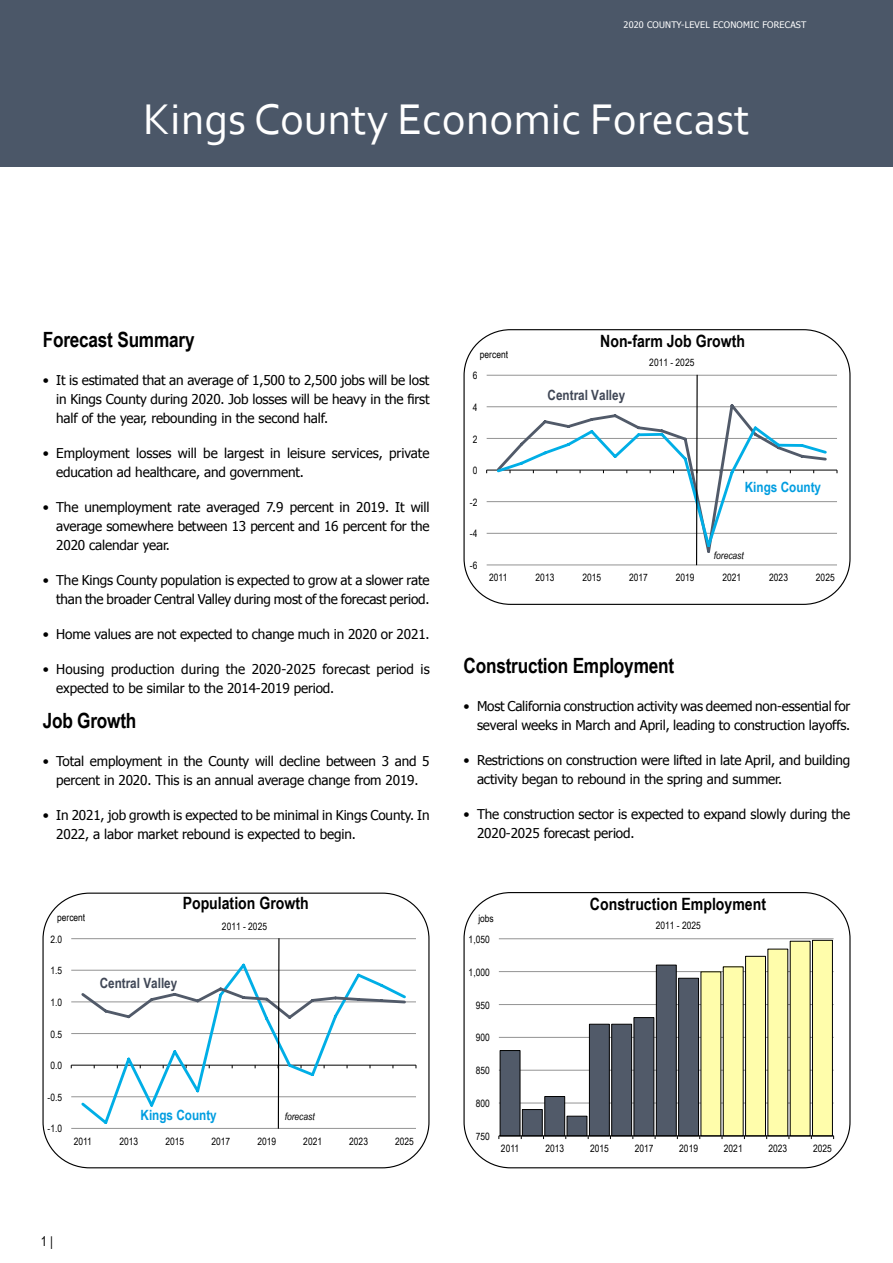
<style>
.page{position:relative;width:893px;height:1263px;background:#fff}
.page>*{position:absolute;margin:0;border:0;box-sizing:border-box;transform-origin:0 0}
.t1{font:45px "Corbel";color:#fff}
.Profile_Subhead_1{font:700 21px "Arial Narrow";letter-spacing:-.01em;color:#000}
.t2{font:700 16.95px "Arial Narrow";color:#000}
.t3{font:700 14.1px "Arial Narrow";color:#404756}
.t4{font:700 14.1px "Arial Narrow";color:#009de0}
.t5{font:13.5px/18.9px "Tahoma";letter-spacing:-.01em;color:#000}
.t6{font:13.5px "Arial Narrow";color:#000}
.t7{font:10.2px "Arial Narrow";color:#000}
.t8{font:italic 10.2px "Arial Narrow";color:#000}
.t9{font:9px "Tahoma";letter-spacing:.02em;color:#fff}
</style>
<div class="page">
<div style="left:0;top:0;width:893px;height:167px;background:#4b5768"></div>
<hr style="left:71px;top:1128px;width:345px;height:1px;background:#929292">
<hr style="left:71px;top:1096px;width:345px;height:1px;background:#929292">
<hr style="left:71px;top:1033px;width:345px;height:1px;background:#929292">
<hr style="left:71px;top:1001px;width:345px;height:1px;background:#929292">
<hr style="left:71px;top:970px;width:345px;height:1px;background:#929292">
<hr style="left:71px;top:938px;width:345px;height:1px;background:#929292">
<hr style="left:71px;top:1065px;width:345px;height:1px;background:#000">
<svg style="left:79px;top:938px;width:328px;height:191px"></svg>
<hr style="left:487px;top:565px;width:350px;height:1px;background:#929292">
<hr style="left:487px;top:533px;width:350px;height:1px;background:#929292">
<hr style="left:487px;top:501px;width:350px;height:1px;background:#929292">
<hr style="left:487px;top:438px;width:350px;height:1px;background:#929292">
<hr style="left:487px;top:406px;width:350px;height:1px;background:#929292">
<hr style="left:487px;top:375px;width:350px;height:1px;background:#929292">
<hr style="left:487px;top:470px;width:350px;height:1px;background:#000">
<svg style="left:495px;top:374px;width:334px;height:192px"></svg>
<hr style="left:499px;top:1103px;width:335px;height:1px;background:#929292">
<hr style="left:499px;top:1070px;width:335px;height:1px;background:#929292">
<hr style="left:499px;top:1037px;width:335px;height:1px;background:#929292">
<hr style="left:499px;top:1004px;width:335px;height:1px;background:#929292">
<hr style="left:499px;top:971px;width:335px;height:1px;background:#929292">
<hr style="left:499px;top:938px;width:335px;height:1px;background:#929292">
<div style="left:701px;top:972px;width:20px;height:164px;background:#fffdab"></div>
<div style="left:723px;top:967px;width:20px;height:169px;background:#fffdab"></div>
<div style="left:723px;top:966px;width:20px;height:170px;border:1px solid #000"></div>
<div style="left:746px;top:956px;width:19px;height:180px;background:#fffdab"></div>
<div style="left:745px;top:956px;width:21px;height:180px;border:1px solid #000"></div>
<div style="left:768px;top:949px;width:20px;height:187px;background:#fffdab"></div>
<div style="left:790px;top:941px;width:20px;height:195px;background:#fffdab"></div>
<div style="left:812px;top:940px;width:20px;height:196px;background:#fffdab"></div>
<div style="left:812px;top:940px;width:21px;height:196px;border:1px solid #000"></div>
<hr style="left:499px;top:1135px;width:335px;height:1px;background:#000">
<svg style="left:499px;top:964px;width:201px;height:175px"></svg>
<p class="t9" style="left:624px;top:19px;width:184px">2020 COUNTY-LEVEL ECONOMIC FORECAST</p>
<h1 class="t1" style="left:143px;top:91px;width:608px">Kings County Economic Forecast</h1>
<h1 class="Profile_Subhead_1" style="left:43px;top:327px;width:153px">Forecast Summary</h1>
<p class="t5" style="left:56px;top:370px;width:375px;text-align:justify;text-indent:-13px">• It is estimated that an average of 1,500 to 2,500 jobs will be lost in Kings County during 2020. Job losses will be heavy in the first half of the year, rebounding in the second half.</p>
<p class="t5" style="left:56px;top:443px;width:375px;text-indent:-13px">• Employment losses will be largest in leisure services, private education ad healthcare, and government.</p>
<p class="t5" style="left:56px;top:497px;width:375px;text-align:justify;text-indent:-13px">• The unemployment rate averaged 7.9 percent in 2019. It will average somewhere between 13 percent and 16 percent for the 2020 calendar year.</p>
<p class="t5" style="left:43px;top:570px;width:388px;text-align:right">• The Kings County population is expected to grow at a slower rate than the broader Central Valley during most of the forecast period.</p>
<p class="t5" style="left:43px;top:624px;width:388px">• Home values are not expected to change much in 2020 or 2021.</p>
<p class="t5" style="left:56px;top:659px;width:375px;text-indent:-13px">• Housing production during the 2020-2025 forecast period is expected to be similar to the 2014-2019 period.</p>
<h1 class="Profile_Subhead_1" style="left:43px;top:708px;width:95px">Job Growth</h1>
<p class="t5" style="left:43px;top:751px;width:388px;text-align:center">• Total employment in the County will decline between 3 and 5 percent in 2020. This is an annual average change from 2019.</p>
<p class="t5" style="left:56px;top:805px;width:375px;text-indent:-13px">• In 2021, job growth is expected to be minimal in Kings County. In<br>2022, a labor market rebound is expected to begin.</p>
<p class="t7" style="left:57px;top:910px;width:30px">percent</p>
<p class="t7" style="left:50px;top:932px;width:13px">2.0</p>
<p class="t7" style="left:50px;top:963px;width:13px">1.5</p>
<p class="t7" style="left:50px;top:995px;width:13px">1.0</p>
<p class="t7" style="left:50px;top:1026px;width:13px">0.5</p>
<p class="t7" style="left:50px;top:1058px;width:13px">0.0</p>
<p class="t7" style="left:48px;top:1090px;width:16px">-0.5</p>
<p class="t7" style="left:48px;top:1121px;width:16px">-1.0</p>
<p class="t2" style="left:183px;top:890px;width:127px">Population Growth</p>
<p class="t7" style="left:222px;top:919px;width:47px">2011 - 2025</p>
<p class="t3" style="left:100px;top:972px;width:79px">Central Valley</p>
<p class="t4" style="left:141px;top:1104px;width:78px">Kings County</p>
<p class="t8" style="left:285px;top:1109px;width:32px">forecast</p>
<p class="t7" style="left:74px;top:1134px;width:20px">2011</p>
<p class="t7" style="left:119px;top:1134px;width:20px">2013</p>
<p class="t7" style="left:165px;top:1134px;width:20px">2015</p>
<p class="t7" style="left:211px;top:1134px;width:20px">2017</p>
<p class="t7" style="left:257px;top:1134px;width:20px">2019</p>
<p class="t7" style="left:303px;top:1134px;width:20px">2021</p>
<p class="t7" style="left:349px;top:1134px;width:20px">2023</p>
<p class="t7" style="left:395px;top:1134px;width:20px">2025</p>
<p class="t6" style="left:41px;top:1231px;width:14px">1 |</p>
<p class="t7" style="left:480px;top:347px;width:30px">percent</p>
<p class="t7" style="left:473px;top:368px;width:6px">6</p>
<p class="t7" style="left:473px;top:400px;width:6px">4</p>
<p class="t7" style="left:473px;top:431px;width:6px">2</p>
<p class="t7" style="left:473px;top:463px;width:6px">0</p>
<p class="t7" style="left:470px;top:495px;width:9px">-2</p>
<p class="t7" style="left:470px;top:526px;width:9px">-4</p>
<p class="t7" style="left:470px;top:558px;width:9px">-6</p>
<p class="t2" style="left:600px;top:328px;width:146px">Non-farm Job Growth</p>
<p class="t7" style="left:649px;top:355px;width:47px">2011 - 2025</p>
<p class="t3" style="left:548px;top:385px;width:79px">Central Valley</p>
<p class="t4" style="left:745px;top:477px;width:78px">Kings County</p>
<p class="t8" style="left:714px;top:549px;width:32px">forecast</p>
<p class="t7" style="left:489px;top:570px;width:20px">2011</p>
<p class="t7" style="left:536px;top:570px;width:20px">2013</p>
<p class="t7" style="left:582px;top:570px;width:20px">2015</p>
<p class="t7" style="left:629px;top:570px;width:20px">2017</p>
<p class="t7" style="left:676px;top:570px;width:20px">2019</p>
<p class="t7" style="left:722px;top:570px;width:20px">2021</p>
<p class="t7" style="left:769px;top:570px;width:20px">2023</p>
<p class="t7" style="left:816px;top:570px;width:20px">2025</p>
<h1 class="Profile_Subhead_1" style="left:463px;top:654px;width:212px">Construction Employment</h1>
<p class="t5" style="left:463px;top:696px;width:388px;text-align:right">• Most California construction activity was deemed non-essential for several weeks in March and April, leading to construction layoffs.</p>
<p class="t5" style="left:477px;top:750px;width:375px;text-indent:-14px">• Restrictions on construction were lifted in late April, and building activity began to rebound in the spring and summer.</p>
<p class="t5" style="left:477px;top:804px;width:375px;text-indent:-14px">• The construction sector is expected to expand slowly during the<br>2020-2025 forecast period.</p>
<p class="t7" style="left:478px;top:911px;width:17px">jobs</p>
<p class="t7" style="left:469px;top:932px;width:23px">1,050</p>
<p class="t7" style="left:469px;top:965px;width:23px">1,000</p>
<p class="t7" style="left:476px;top:997px;width:16px">950</p>
<p class="t7" style="left:476px;top:1030px;width:16px">900</p>
<p class="t7" style="left:476px;top:1063px;width:16px">850</p>
<p class="t7" style="left:476px;top:1096px;width:16px">800</p>
<p class="t7" style="left:476px;top:1129px;width:16px">750</p>
<p class="t2" style="left:590px;top:891px;width:178px">Construction Employment</p>
<p class="t7" style="left:656px;top:917px;width:47px">2011 - 2025</p>
<p class="t7" style="left:501px;top:1141px;width:20px">2011</p>
<p class="t7" style="left:545px;top:1141px;width:20px">2013</p>
<p class="t7" style="left:590px;top:1141px;width:20px">2015</p>
<p class="t7" style="left:635px;top:1141px;width:20px">2017</p>
<p class="t7" style="left:679px;top:1141px;width:20px">2019</p>
<p class="t7" style="left:724px;top:1141px;width:20px">2021</p>
<p class="t7" style="left:768px;top:1141px;width:20px">2023</p>
<p class="t7" style="left:813px;top:1141px;width:20px">2025</p>
</div>
